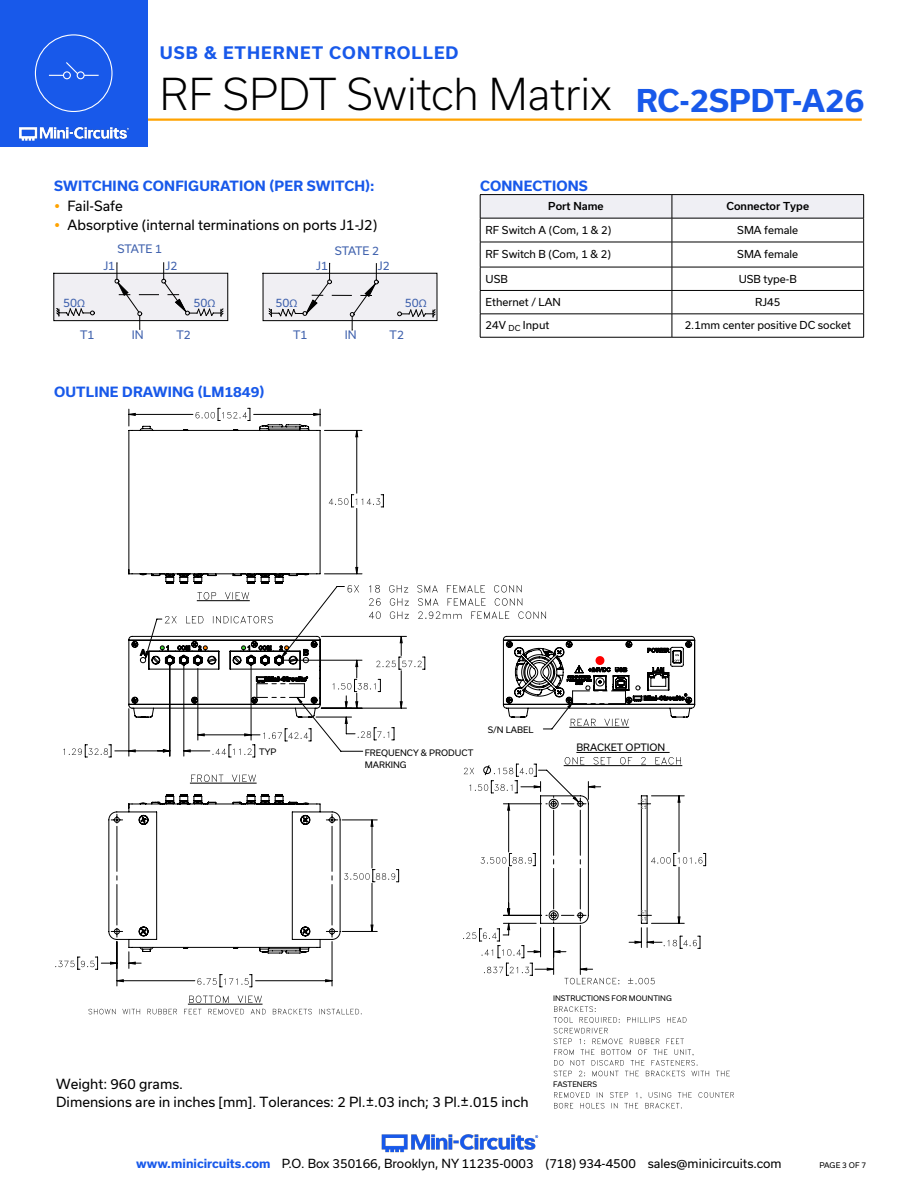
<style>
.page{position:relative;width:918px;height:1188px;background:#fff}
.page>*{position:absolute;margin:0;border:0;box-sizing:border-box;transform-origin:0 0}
.t1{font:300 42px "Usual";color:#000}
.t2{font:700 30px "Usual";color:#1859ea}
.t3{font:700 16.5px "Usual";letter-spacing:.065em;color:#1859ea}
.Blue_Headers{font:700 13.5px "Usual";letter-spacing:.015em;color:#1859ea}
.t4{font:13.5px "Usual";color:#000}
.t5{font:13.35px "Usual";color:#000}
.t6{font:12px "Usual";color:#000}
.t7{font:11.1px "Usual";letter-spacing:-.005em;color:#3f61ad}
.Table_Body_Left_Justified{font:10.5px "Usual";color:#000}
.Table_Body_Center{font:10.5px "Usual";color:#000}
.Table_Header_Center{font:500 10.5px "Usual";color:#000}
.t8{font:9.75px "Usual";color:#000}
.t9{font:8.55px/12px "Usual";color:#000}
.t10{font:7.5px "Usual";color:#000}
.t11{font:7.35px "Usual";color:#000}
.s1{font-family:"Myriad Pro"}
.s2{font-size:14.55px}
.s3{font-weight:700;color:#1859ea}
</style>
<div class="page">
<hr style="left:129px;top:118px;width:733px;height:3px;background:#ffa300">
<div style="left:0;top:0;width:147px;height:147px;background:#1859ea"></div>
<hr style="left:917px;top:0;width:1px;height:147px;background:#1859ea">
<img style="left:19px;top:126px;width:110px;height:15px">
<img style="left:381px;top:1134px;width:158px;height:19px">
<div style="left:35px;top:34px;width:78px;height:78px;border:1px solid #fff;border-radius:50%"></div>
<div style="left:63px;top:71px;width:8px;height:8px;border:1px solid #fff;border-radius:50%"></div>
<div style="left:77px;top:71px;width:8px;height:8px;border:1px solid #fff;border-radius:50%"></div>
<svg style="left:49px;top:62px;width:50px;height:14px"></svg>
<svg style="left:189px;top:996px;width:73px;height:7px"></svg>
<hr style="left:188px;top:1004px;width:75px;height:1px;background:#000">
<svg style="left:88px;top:1009px;width:274px;height:5px"></svg>
<svg style="left:554px;top:1006px;width:132px;height:27px"></svg>
<svg style="left:554px;top:1039px;width:176px;height:37px"></svg>
<svg style="left:554px;top:1092px;width:180px;height:16px"></svg>
<svg style="left:55px;top:408px;width:648px;height:580px"></svg>
<svg style="left:53px;top:263px;width:175px;height:66px"></svg>
<svg style="left:263px;top:263px;width:174px;height:67px"></svg>
<hr style="left:480px;top:194px;width:192px;height:1px;background:#000">
<hr style="left:672px;top:194px;width:192px;height:1px;background:#000">
<hr style="left:480px;top:337px;width:192px;height:1px;background:#000">
<svg style="left:480px;top:195px;width:384px;height:142px"></svg>
<hr style="left:672px;top:242px;width:192px;height:1px;background:#000">
<hr style="left:672px;top:267px;width:192px;height:1px;background:#000">
<hr style="left:672px;top:290px;width:192px;height:1px;background:#000">
<hr style="left:672px;top:314px;width:192px;height:1px;background:#000">
<hr style="left:672px;top:337px;width:192px;height:1px;background:#000">
<h3 class="t3" style="left:160px;top:43px;width:300px">USB &amp; ETHERNET CONTROLLED</h3>
<h1 class="t1" style="left:160px;top:70px;width:453px">RF SPDT Switch Matrix</h1>
<h2 class="t2" style="left:636px;top:83px;width:230px">RC-2SPDT-A26</h2>
<p class="Blue_Headers" style="left:54px;top:178px;width:322px">SWITCHING CONFIGURATION (PER SWITCH):</p>
<p class="t4" style="left:68px;top:198px;width:57px">Fail-Safe</p>
<p class="t4" style="left:68px;top:217px;width:311px">Absorptive (internal terminations on ports J1-J2)</p>
<p class="t7" style="left:118px;top:242px;width:46px">STATE 1</p>
<p class="t7" style="left:103px;top:259px;width:14px">J1</p>
<p class="t7" style="left:165px;top:259px;width:14px">J2</p>
<p class="t7" style="left:335px;top:244px;width:46px">STATE 2</p>
<p class="t7" style="left:316px;top:259px;width:14px">J1</p>
<p class="t7" style="left:378px;top:259px;width:14px">J2</p>
<p class="t7" style="left:63px;top:297px;width:23px">50<span class="s1">Ω</span></p>
<p class="t7" style="left:193px;top:297px;width:23px">50<span class="s1">Ω</span></p>
<p class="t7" style="left:275px;top:297px;width:23px">50<span class="s1">Ω</span></p>
<p class="t7" style="left:405px;top:297px;width:23px">50<span class="s1">Ω</span></p>
<p class="t7" style="left:80px;top:328px;width:16px">T1</p>
<p class="t7" style="left:132px;top:328px;width:14px">IN</p>
<p class="t7" style="left:177px;top:328px;width:16px">T2</p>
<p class="Blue_Headers" style="left:54px;top:384px;width:212px">OUTLINE DRAWING (LM1849)</p>
<p class="t7" style="left:293px;top:328px;width:16px">T1</p>
<p class="t7" style="left:345px;top:328px;width:14px">IN</p>
<p class="t7" style="left:390px;top:328px;width:16px">T2</p>
<p class="Blue_Headers" style="left:480px;top:178px;width:109px">CONNECTIONS</p>
<p class="Table_Header_Center" style="left:548px;top:200px;width:57px">Port Name</p>
<p class="Table_Header_Center" style="left:726px;top:200px;width:84px">Connector Type</p>
<p class="Table_Body_Left_Justified" style="left:486px;top:224px;width:127px">RF Switch A (Com, 1 &amp; 2)</p>
<p class="Table_Body_Center" style="left:737px;top:224px;width:63px">SMA female</p>
<p class="Table_Body_Left_Justified" style="left:486px;top:248px;width:127px">RF Switch B (Com, 1 &amp; 2)</p>
<p class="Table_Body_Center" style="left:737px;top:248px;width:63px">SMA female</p>
<p class="Table_Body_Left_Justified" style="left:486px;top:273px;width:24px">USB</p>
<p class="Table_Body_Center" style="left:739px;top:273px;width:60px">USB type-B</p>
<p class="Table_Body_Left_Justified" style="left:486px;top:296px;width:77px">Ethernet / LAN</p>
<p class="Table_Body_Center" style="left:755px;top:296px;width:27px">RJ45</p>
<p class="Table_Body_Left_Justified" style="left:486px;top:319px;width:65px">24V <sub>DC</sub> Input</p>
<p class="Table_Body_Center" style="left:685px;top:319px;width:168px">2.1mm center positive DC socket</p>
<p class="t9" style="left:488px;top:723px;width:47px">S/N LABEL</p>
<p class="t9" style="left:259px;top:746px;width:19px">TYP</p>
<p class="t9" style="left:365px;top:747px;width:110px">FREQUENCY &amp; PRODUCT<br>MARKING</p>
<p class="t8" style="left:576px;top:742px;width:91px">BRACKET OPTION</p>
<p class="t11" style="left:553px;top:994px;width:120px">INSTRUCTIONS FOR MOUNTING</p>
<p class="t5" style="left:56px;top:1076px;width:128px">Weight: 960 grams.</p>
<p class="t5" style="left:56px;top:1094px;width:474px">Dimensions are in inches [mm]. Tolerances: 2 Pl.<span class="s2">±</span>.03 inch; 3 Pl.<span class="s2">±</span>.015 inch</p>
<p class="t11" style="left:553px;top:1080px;width:45px">FASTENERS</p>
<p class="t6" style="left:136px;top:1157px;width:647px"><span class="s3">www.minicircuits.com</span> P.O. Box 350166, Brooklyn, NY 11235-0003 (718) 934-4500 sales@minicircuits.com</p>
<p class="t10" style="left:819px;top:1161px;width:48px">PAGE 3 OF 7</p>
</div>
